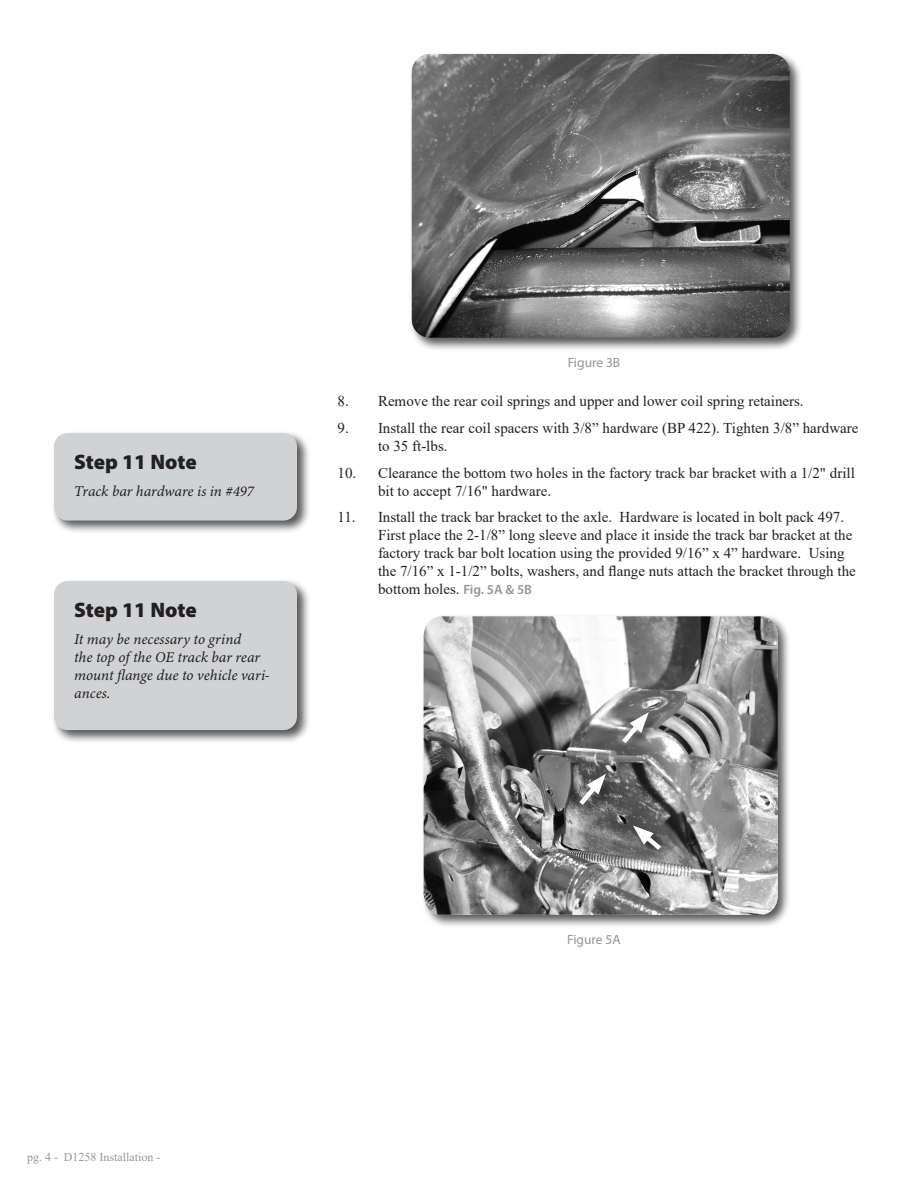
<style>
.page{position:relative;width:918px;height:1188px;background:#fff}
.page>*{position:absolute;margin:0;border:0;box-sizing:border-box;transform-origin:0 0}
.Headline{font:900 21px "Myriad Pro";letter-spacing:-.005em;color:#231f20}
.t1{font:15px/18px "Times New Roman";color:#231f20}
.Note{font:italic 15px/18px "Minion Variable Concept";color:#231f20}
.t2{font:13.5px "Myriad Pro";color:#939598}
.t3{font:12px "Times New Roman";color:#939598}
.s1{font-family:"Myriad Pro";font-weight:600;font-size:13.5px;color:#939598}
</style>
<div class="page">
<div style="left:409px;top:51px;width:394px;height:300px;background:#231f20;opacity:.75"></div>
<img style="left:412px;top:54px;width:378px;height:284px">
<div style="left:421px;top:613px;width:371px;height:315px;background:#231f20;opacity:.75"></div>
<svg style="left:424px;top:616px;width:354px;height:299px;background:#919191"></svg>
<div style="left:631px;top:824px;width:42px;height:39px;background:#231f20;opacity:.75"></div>
<svg style="left:633px;top:825px;width:33px;height:30px"></svg>
<div style="left:578px;top:772px;width:41px;height:45px;background:#231f20;opacity:.75"></div>
<svg style="left:575px;top:774px;width:31px;height:36px"></svg>
<div style="left:620px;top:710px;width:41px;height:46px;background:#231f20;opacity:.75"></div>
<svg style="left:618px;top:712px;width:31px;height:36px"></svg>
<div style="left:51px;top:430px;width:260px;height:104px;background:#231f20;opacity:.75"></div>
<div style="left:54px;top:433px;width:243px;height:88px;background:#d1d2d4;border-radius:14px"></div>
<div style="left:51px;top:578px;width:260px;height:166px;background:#231f20;opacity:.75"></div>
<div style="left:54px;top:581px;width:243px;height:149px;background:#d1d2d4;border-radius:14px"></div>
<p class="Headline" style="left:74px;top:448px;width:124px">Step 11 Note</p>
<p class="Note" style="left:74px;top:482px;width:181px">Track bar hardware is in #497</p>
<p class="Headline" style="left:74px;top:596px;width:124px">Step 11 Note</p>
<p class="Note" style="left:74px;top:630px;width:197px">It may be necessary to grind<br>the top of the OE track bar rear mount flange due to vehicle vari&shy;ances.</p>
<p class="t2" style="left:568px;top:354px;width:54px">Figure 3B</p>
<p class="t1" style="left:338px;top:392px;width:468px">8. Remove the rear coil springs and upper and lower coil spring retainers.</p>
<p class="t1" style="left:378px;top:419px;width:482px;text-indent:-40px">9. Install the rear coil spacers with 3/8” hardware (BP 422). Tighten 3/8” hardware to 35 ft-lbs.</p>
<p class="t1" style="left:378px;top:463px;width:478px;text-indent:-40px">10. Clearance the bottom two holes in the factory track bar bracket with a 1/2" drill bit to accept 7/16" hardware.</p>
<p class="t1" style="left:378px;top:508px;width:479px;text-indent:-40px">11. Install the track bar bracket to the axle. Hardware is located in bolt pack 497.<br>First place the 2-1/8” long sleeve and place it inside the track bar bracket at the factory track bar bolt location using the provided 9/16” x 4” hardware. Using the 7/16” x 1-1/2” bolts, washers, and flange nuts attach the bracket through the bottom holes. <span class="s1">Fig. 5A &amp; 5B</span></p>
<p class="t3" style="left:27px;top:1149px;width:135px">pg. 4 - D1258 Installation -</p>
<p class="t2" style="left:567px;top:931px;width:55px">Figure 5A</p>
</div>
